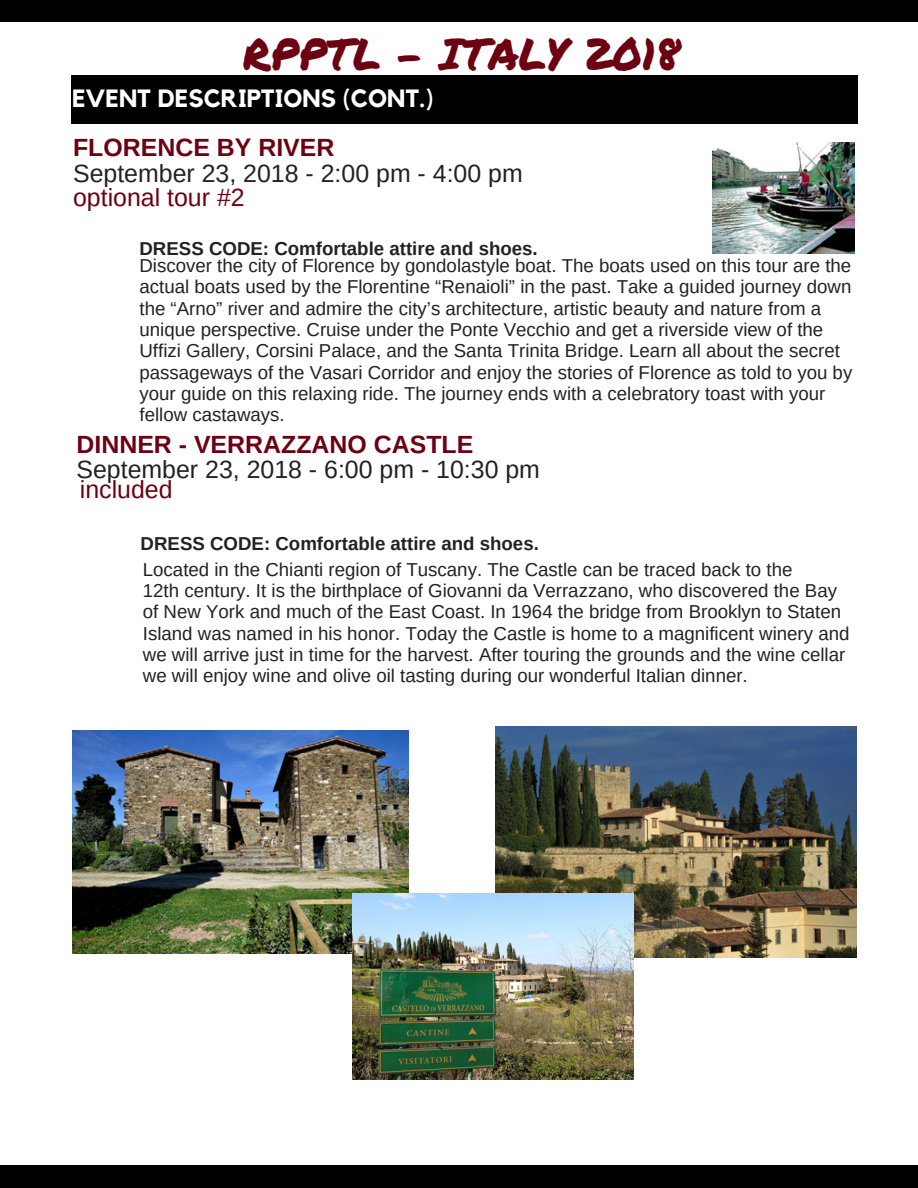
<style>
.page{position:relative;width:918px;height:1188px;background:#fff}
.page>*{position:absolute;margin:0;border:0;box-sizing:border-box;transform-origin:0 0}
.t1{font:43.65px "Permanent Marker";color:#6d0011}
.t2{font:24.9px "Arimo";color:#222}
.t3{font:700 24.9px "Arimo";color:#6d0011}
.t4{font:700 24.9px "Kollektif";color:#fff}
.t5{font:24.9px "Arimo";color:#6d0011}
.t6{font:18.75px/21.3px "Arimo";color:#222}
.t7{font:700 18.75px "Arimo";color:#222}
</style>
<div class="page">
<div style="left:0;top:0;width:918px;height:22px;background:#000"></div>
<div style="left:71px;top:75px;width:786px;height:49px;background:#000"></div>
<img style="left:712px;top:143px;width:143px;height:110px">
<img style="left:72px;top:730px;width:336px;height:224px">
<img style="left:495px;top:727px;width:361px;height:230px">
<img style="left:352px;top:893px;width:281px;height:187px">
<div style="left:0;top:1166px;width:918px;height:22px;background:#000"></div>
<h1 class="t1" style="left:243px;top:21px;width:439px">RPPTL - ITALY 2018</h1>
<h2 class="t4" style="left:72px;top:87px;width:363px">EVENT DESCRIPTIONS (CONT.)</h2>
<h2 class="t3" style="left:73px;top:134px;width:263px">FLORENCE BY RIVER</h2>
<h2 class="t2" style="left:73px;top:160px;width:451px">September 23, 2018 - 2:00 pm - 4:00 pm</h2>
<h2 class="t5" style="left:73px;top:183px;width:173px">optional tour #2</h2>
<p class="t7" style="left:140px;top:238px;width:400px">DRESS CODE: Comfortable attire and shoes.</p>
<p class="t6" style="left:140px;top:255px;width:714px">Discover the city of Florence by gondolastyle boat. The boats used on this tour are the actual boats used by the Florentine “Renaioli” in the past. Take a guided journey down the “Arno” river and admire the city’s architecture, artistic beauty and nature from a unique perspective. Cruise under the Ponte Vecchio and get a riverside view of the Uffizi Gallery, Corsini Palace, and the Santa Trinita Bridge. Learn all about the secret passageways of the Vasari Corridor and enjoy the stories of Florence as told to you by your guide on this relaxing ride. The journey ends with a celebratory toast with your fellow castaways.</p>
<h2 class="t3" style="left:76px;top:431px;width:398px">DINNER - VERRAZZANO CASTLE</h2>
<h2 class="t2" style="left:76px;top:456px;width:465px">September 23, 2018 - 6:00 pm - 10:30 pm</h2>
<h2 class="t5" style="left:80px;top:476px;width:94px">included</h2>
<p class="t7" style="left:141px;top:533px;width:400px">DRESS CODE: Comfortable attire and shoes.</p>
<p class="t6" style="left:143px;top:558px;width:708px">Located in the Chianti region of Tuscany. The Castle can be traced back to the<br>12th century. It is the birthplace of Giovanni da Verrazzano, who discovered the Bay of New York and much of the East Coast. In 1964 the bridge from Brooklyn to Staten Island was named in his honor. Today the Castle is home to a magnificent winery and we will arrive just in time for the harvest. After touring the grounds and the wine cellar we will enjoy wine and olive oil tasting during our wonderful Italian dinner.</p>
</div>
